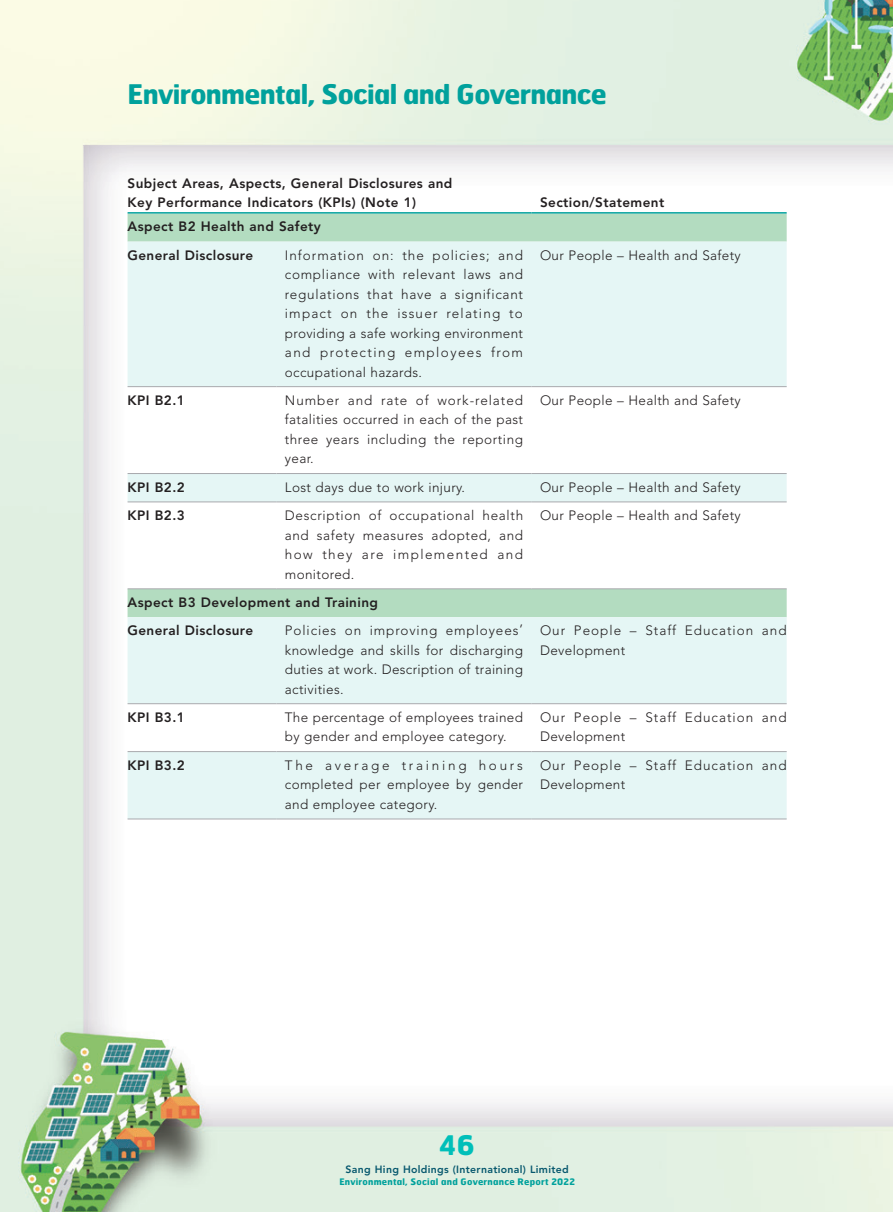
<style>
.page{position:relative;width:893px;height:1212px;background:#fff}
.page>*{position:absolute;margin:0;border:0;box-sizing:border-box;transform-origin:0 0}
.t1{font:700 27px "Hermes";letter-spacing:-.025em;color:#00a19c}
.t2{font:700 27px "Hermes";color:#00bfb9}
.Body_Text{font:300 13.5px/19.5px "Avenir LT Std";letter-spacing:.025em;color:#231f20;text-align:justify}
.Body_Text-2{font:800 13.5px "Avenir LT Std";letter-spacing:.03em;color:#231f20}
.Body_Text-3{font:300 13.5px/19.5px "Avenir LT Std";letter-spacing:.075em;color:#231f20}
.t3{font:800 10.5px "Avenir LT Std";letter-spacing:.03em;color:#07586e}
.t4{font:700 9px "Hermes";letter-spacing:.025em;color:#00a19c}
</style>
<div class="page">
<img style="left:0;top:0;width:893px;height:1212px">
<div style="left:128px;top:214px;width:659px;height:28px;background:#b3dcc0"></div>
<div style="left:128px;top:242px;width:659px;height:576px;background:#e5f6f5"></div>
<svg style="left:128px;top:387px;width:659px;height:364px"></svg>
<hr style="left:128px;top:386px;width:148px;height:1px;background:#a8a9ad">
<hr style="left:276px;top:386px;width:255px;height:1px;background:#a8a9ad">
<hr style="left:531px;top:386px;width:256px;height:1px;background:#a8a9ad">
<hr style="left:128px;top:473px;width:148px;height:1px;background:#a8a9ad">
<hr style="left:276px;top:473px;width:255px;height:1px;background:#a8a9ad">
<hr style="left:531px;top:473px;width:256px;height:1px;background:#a8a9ad">
<hr style="left:128px;top:501px;width:148px;height:1px;background:#a8a9ad">
<hr style="left:276px;top:501px;width:255px;height:1px;background:#a8a9ad">
<hr style="left:531px;top:501px;width:256px;height:1px;background:#a8a9ad">
<hr style="left:128px;top:588px;width:148px;height:1px;background:#a8a9ad">
<hr style="left:276px;top:588px;width:255px;height:1px;background:#a8a9ad">
<hr style="left:531px;top:588px;width:256px;height:1px;background:#a8a9ad">
<hr style="left:128px;top:703px;width:148px;height:1px;background:#a8a9ad">
<hr style="left:276px;top:703px;width:255px;height:1px;background:#a8a9ad">
<hr style="left:531px;top:703px;width:256px;height:1px;background:#a8a9ad">
<hr style="left:128px;top:751px;width:148px;height:1px;background:#a8a9ad">
<hr style="left:276px;top:751px;width:255px;height:1px;background:#a8a9ad">
<hr style="left:531px;top:751px;width:256px;height:1px;background:#a8a9ad">
<hr style="left:128px;top:818px;width:148px;height:1px;background:#a8a9ad">
<hr style="left:276px;top:818px;width:255px;height:1px;background:#a8a9ad">
<hr style="left:531px;top:818px;width:256px;height:1px;background:#a8a9ad">
<hr style="left:128px;top:212px;width:403px;height:2px;background:#00a19c">
<hr style="left:531px;top:212px;width:256px;height:2px;background:#00a19c">
<h1 class="t1" style="left:128px;top:76px;width:481px">Environmental, Social and Governance</h1>
<p class="Body_Text-2" style="left:128px;top:175px;width:326px">Subject Areas, Aspects, General Disclosures and</p>
<p class="Body_Text-2" style="left:128px;top:195px;width:290px">Key Performance Indicators (KPIs) (Note 1)</p>
<p class="Body_Text-2" style="left:540px;top:195px;width:126px">Section/Statement</p>
<p class="Body_Text-2" style="left:128px;top:219px;width:195px">Aspect B2 Health and Safety</p>
<p class="Body_Text-2" style="left:128px;top:247px;width:127px">General Disclosure</p>
<p class="Body_Text" style="left:285px;top:245px;width:240px">Information on: the policies; and compliance with relevant laws and regulations that have a significant impact on the issuer relating to providing a safe working environment and protecting employees from occupational hazards.</p>
<p class="Body_Text" style="left:540px;top:245px;width:202px">Our People – Health and Safety</p>
<p class="Body_Text-2" style="left:128px;top:392px;width:59px">KPI B2.1</p>
<p class="Body_Text" style="left:285px;top:390px;width:240px">Number and rate of work-related fatalities occurred in each of the past three years including the reporting year.</p>
<p class="Body_Text" style="left:540px;top:390px;width:202px">Our People – Health and Safety</p>
<p class="Body_Text-2" style="left:128px;top:479px;width:59px">KPI B2.2</p>
<p class="Body_Text" style="left:285px;top:477px;width:182px">Lost days due to work injury.</p>
<p class="Body_Text" style="left:540px;top:477px;width:202px">Our People – Health and Safety</p>
<p class="Body_Text-2" style="left:128px;top:507px;width:59px">KPI B2.3</p>
<p class="Body_Text" style="left:285px;top:506px;width:240px">Description of occupational health and safety measures adopted, and how they are implemented and monitored.</p>
<p class="Body_Text" style="left:540px;top:506px;width:202px">Our People – Health and Safety</p>
<p class="Body_Text-2" style="left:128px;top:594px;width:252px">Aspect B3 Development and Training</p>
<p class="Body_Text-2" style="left:128px;top:622px;width:127px">General Disclosure</p>
<p class="Body_Text" style="left:285px;top:621px;width:240px">Policies on improving employees’ knowledge and skills for discharging duties at work. Description of training activities.</p>
<p class="Body_Text-3" style="left:540px;top:621px;width:248px">Our People – Staff Education and<br>Development</p>
<p class="Body_Text-2" style="left:128px;top:709px;width:59px">KPI B3.1</p>
<p class="Body_Text" style="left:285px;top:708px;width:240px">The percentage of employees trained by gender and employee category.</p>
<p class="Body_Text-3" style="left:540px;top:708px;width:248px">Our People – Staff Education and<br>Development</p>
<p class="Body_Text-2" style="left:128px;top:757px;width:59px">KPI B3.2</p>
<p class="Body_Text" style="left:285px;top:755px;width:240px">The average training hours completed per employee by gender and employee category.</p>
<p class="Body_Text-3" style="left:540px;top:755px;width:248px">Our People – Staff Education and<br>Development</p>
<h1 class="t2" style="left:439px;top:1127px;width:37px">46</h1>
<p class="t3" style="left:346px;top:1163px;width:225px">Sang Hing Holdings (International) Limited</p>
<p class="t4" style="left:339px;top:1176px;width:237px">Environmental, Social and Governance Report 2022</p>
</div>
